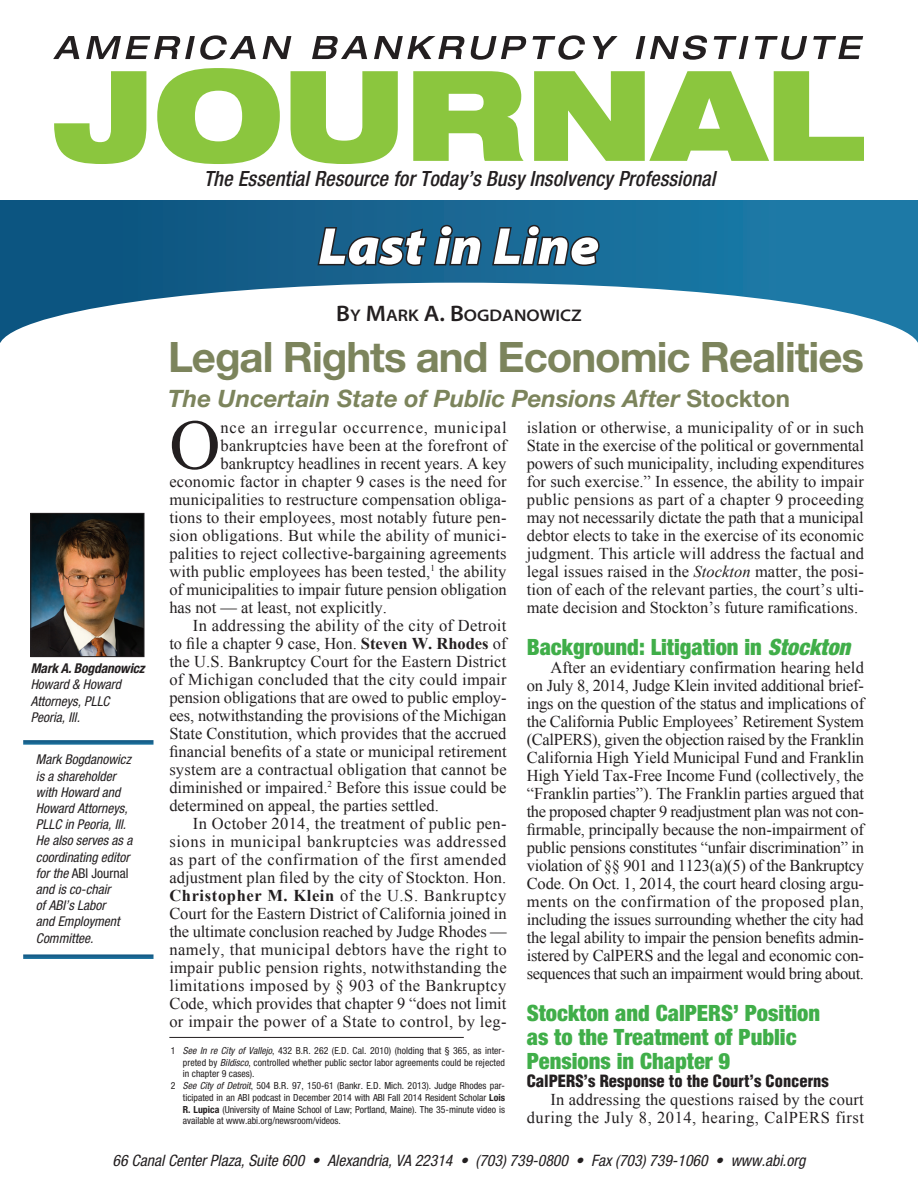
<style>
.page{position:relative;width:918px;height:1188px;background:#fff}
.page>*{position:absolute;margin:0;border:0;box-sizing:border-box;transform-origin:0 0}
.Body_text{font:70.8px "Times New Roman";color:#231f20}
.Page_Header{font:italic 900 semi-expanded 52.5px "Myriad Pro";color:#fff}
.Article_Headline_1{font:700 42px "Helvetica Neue LT Std";letter-spacing:-.025em;color:#7c845c}
.Article_Headline_2{font:italic 700 24px "Helvetica Neue LT Std";color:#7c845c}
.Subhead_1{font:900 condensed 22.5px/24px "Helvetica Neue";color:#40ae49}
.t1{font:italic 500 condensed 21px "Helvetica Neue LT Std";letter-spacing:.005em;color:#231f20}
.Author_Name_-_Top_of{font:600 semi-expanded 16.8px "Myriad Pro";color:#231f20}
.Body_text-2{font:16.5px/18px "Times New Roman";letter-spacing:.005em;color:#231f20;text-align:justify}
.Subhead_2{font:900 condensed 16.5px "Helvetica";color:#231f20}
.Body_text-3{font:16.5px "Times New Roman";letter-spacing:.05em;color:#231f20}
.t2{font:italic condensed 15.75px "Helvetica Neue";color:#231f20}
.Author_Caption_2_Bio{font:italic condensed 13.5px/16.2px "Helvetica Neue";color:#231f20}
.Author_Caption_1{font:italic 700 condensed 13.5px "Helvetica Neue";letter-spacing:-.01em;color:#231f20}
.Footnote{font:condensed 9.75px/11.7px "Helvetica Neue";color:#231f20;text-align:justify}
.s1{font-style:normal}
.s2{font-size:22.5px}
.s3{font-style:italic}
.s4{font-weight:700}
</style>
<div class="page">
<svg style="left:54px;top:71px;width:92px;height:93px"></svg>
<svg style="left:53px;top:36px;width:26px;height:23px"></svg>
<svg style="left:86px;top:35px;width:170px;height:25px"></svg>
<svg style="left:263px;top:36px;width:28px;height:23px"></svg>
<svg style="left:312px;top:36px;width:55px;height:23px"></svg>
<svg style="left:374px;top:36px;width:153px;height:24px"></svg>
<svg style="left:533px;top:35px;width:52px;height:25px"></svg>
<svg style="left:593px;top:36px;width:25px;height:23px"></svg>
<svg style="left:636px;top:35px;width:71px;height:25px"></svg>
<svg style="left:714px;top:36px;width:35px;height:23px"></svg>
<svg style="left:755px;top:36px;width:52px;height:24px"></svg>
<svg style="left:813px;top:36px;width:50px;height:23px"></svg>
<svg style="left:0;top:201px;width:918px;height:82px;background:#105e8a"></svg>
<svg style="left:0;top:283px;width:918px;height:60px"></svg>
<svg style="left:157px;top:68px;width:707px;height:275px"></svg>
<img style="left:32px;top:515px;width:110px;height:140px">
<div style="left:30px;top:513px;width:114px;height:144px;border:1px solid #231f20"></div>
<hr style="left:169px;top:1037px;width:295px;height:1px;background:#231f20">
<div style="left:23px;top:740px;width:131px;height:5px;background:#18648f"></div>
<div style="left:23px;top:954px;width:131px;height:5px;background:#19628e"></div>
<p class="Author_Caption_1" style="left:31px;top:660px;width:115px">Mark A. Bogdanowicz</p>
<p class="Author_Caption_2_Bio" style="left:31px;top:676px;width:92px">Howard &amp; Howard<br>Attorneys, PLLC</p>
<p class="Author_Caption_2_Bio" style="left:31px;top:709px;width:51px">Peoria, Ill.</p>
<p class="Author_Caption_2_Bio" style="left:36px;top:751px;width:98px">Mark Bogdanowicz is a shareholder with Howard and<br>Howard Attorneys,<br>PLLC in Peoria, Ill.<br>He also serves as a coordinating editor for the <span class="s1">ABI Journal </span>and is co-chair<br>of ABI’s Labor<br>and Employment<br>Committee.</p>
<p class="t1" style="left:204px;top:166px;width:513px">The Essential Resource for Today’s Busy Insolvency Professional</p>
<p class="Page_Header" style="left:319px;top:216px;width:282px">Last in Line</p>
<p class="Author_Name_-_Top_of" style="left:336px;top:306px;width:247px"><span class="s2">B</span>Y <span class="s2">M</span>ARK <span class="s2">A. B</span>OGDANOWICZ</p>
<p class="Article_Headline_1" style="left:168px;top:331px;width:697px">Legal Rights and Economic Realities</p>
<p class="Article_Headline_2" style="left:168px;top:384px;width:623px">The Uncertain State of Public Pensions After <span class="s1">Stockton</span></p>
<p class="Body_text" style="left:169px;top:397px;width:53px">O</p>
<p class="Body_text-3" style="left:221px;top:416px;width:288px">nce an irregular occurrence, municipal</p>
<p class="Body_text-2" style="left:527px;top:418px;width:339px">islation or otherwise, a municipality of or in such State in the exercise of the political or governmental powers of such municipality, including expenditures for such exercise.” In essence, the ability to impair public pensions as part of a chapter 9 proceeding may not necessarily dictate the path that a municipal debtor elects to take in the exercise of its economic judgment. This article will address the factual and legal issues raised in the <span class="s3">Stockton</span> matter, the posi&shy;tion of each of the relevant parties, the court’s ulti&shy;mate decision and Stockton’s future ramifications.</p>
<p class="Subhead_1" style="left:527px;top:634px;width:325px">Background: Litigation in <span class="s3">Stockton</span></p>
<p class="Body_text-2" style="left:527px;top:658px;width:339px;text-indent:24px">After an evidentiary confirmation hearing held on July 8, 2014, Judge Klein invited additional brief&shy;ings on the question of the status and implications of the California Public Employees’ Retirement System (CalPERS), given the objection raised by the Franklin California High Yield Municipal Fund and Franklin High Yield Tax-Free Income Fund (collectively, the “Franklin parties”). The Franklin parties argued that the proposed chapter 9 readjustment plan was not con&shy;firmable, principally because the non-impairment of public pensions constitutes “unfair discrimination” in violation of §§ 901 and 1123(a)(5) of the Bankruptcy Code. On Oct. 1, 2014, the court heard closing argu&shy;ments on the confirmation of the proposed plan, including the issues surrounding whether the city had the legal ability to impair the pension benefits admin&shy;istered by CalPERS and the legal and economic con&shy;sequences that such an impairment would bring about.</p>
<p class="Subhead_1" style="left:527px;top:1000px;width:295px">Stockton and CalPERS’ Position as to the Treatment of Public<br>Pensions in Chapter 9</p>
<p class="Subhead_2" style="left:527px;top:1070px;width:304px">CalPERS’s Response to the Court’s Concerns</p>
<p class="Body_text-2" style="left:527px;top:1090px;width:339px;text-align:right">In addressing the questions raised by the court during the July 8, 2014, hearing, CalPERS first</p>
<p class="Body_text-2" style="left:221px;top:436px;width:288px">bankruptcies have been at the forefront of</p>
<p class="Body_text-2" style="left:221px;top:454px;width:287px">bankruptcy headlines in recent years. A key</p>
<p class="Body_text-2" style="left:169px;top:472px;width:339px">economic factor in chapter 9 cases is the need for</p>
<p class="Body_text-2" style="left:169px;top:490px;width:339px">municipalities to restructure compensation obliga-</p>
<p class="Body_text-2" style="left:169px;top:508px;width:339px">tions to their employees, most notably future pen-</p>
<p class="Body_text-2" style="left:169px;top:526px;width:339px">sion obligations. But while the ability of munici-</p>
<p class="Body_text-2" style="left:169px;top:544px;width:339px">palities to reject collective-bargaining agreements</p>
<p class="Body_text-2" style="left:169px;top:562px;width:339px">with public employees has been tested,<sup>1</sup> the ability</p>
<p class="Body_text-2" style="left:169px;top:580px;width:339px">of municipalities to impair future pension obligation</p>
<p class="Body_text-2" style="left:169px;top:598px;width:219px">has not — at least, not explicitly.</p>
<p class="Body_text-2" style="left:169px;top:616px;width:339px;text-indent:24px">In addressing the ability of the city of Detroit to file a chapter 9 case, Hon. <span class="s4">Steven W. Rhodes</span> of the U.S. Bankruptcy Court for the Eastern District of Michigan concluded that the city could impair pension obligations that are owed to public employ&shy;ees, notwithstanding the provisions of the Michigan State Constitution, which provides that the accrued financial benefits of a state or municipal retirement system are a contractual obligation that cannot be diminished or impaired.<sup>2</sup> Before this issue could be determined on appeal, the parties settled.</p>
<p class="Body_text-2" style="left:169px;top:814px;width:339px;text-indent:24px">In October 2014, the treatment of public pen&shy;sions in municipal bankruptcies was addressed as part of the confirmation of the first amended adjustment plan filed by the city of Stockton. Hon.<br><span class="s4">Christopher M. Klein</span> of the U.S. Bankruptcy Court for the Eastern District of California joined in the ultimate conclusion reached by Judge Rhodes — namely, that municipal debtors have the right to impair public pension rights, notwithstanding the limitations imposed by § 903 of the Bankruptcy Code, which provides that chapter 9 “does not limit or impair the power of a State to control, by leg-</p>
<p class="Footnote" style="left:183px;top:1045px;width:324px;text-indent:-12px">1 <span class="s3">See In re City of Vallejo</span>, 432 B.R. 262 (E.D. Cal. 2010) (holding that § 365, as inter&shy;preted by <span class="s3">Bildisco</span>, controlled whether public sector labor agreements could be rejected in chapter 9 cases).</p>
<p class="Footnote" style="left:183px;top:1080px;width:324px;text-indent:-12px">2 <span class="s3">See City of Detroit</span>, 504 B.R. 97, 150-61 (Bankr. E.D. Mich. 2013). Judge Rhodes par&shy;ticipated in an ABI podcast in December 2014 with ABI Fall 2014 Resident Scholar <span class="s4">Lois R. Lupica</span> (University of Maine School of Law; Portland, Maine). The 35-minute video is available at www.abi.org/newsroom/videos.</p>
<p class="t2" style="left:113px;top:1151px;width:694px">66 Canal Center Plaza, Suite 600 • Alexandria, VA 22314 • (703) 739-0800 • Fax (703) 739-1060 • www.abi.org</p>
</div>
